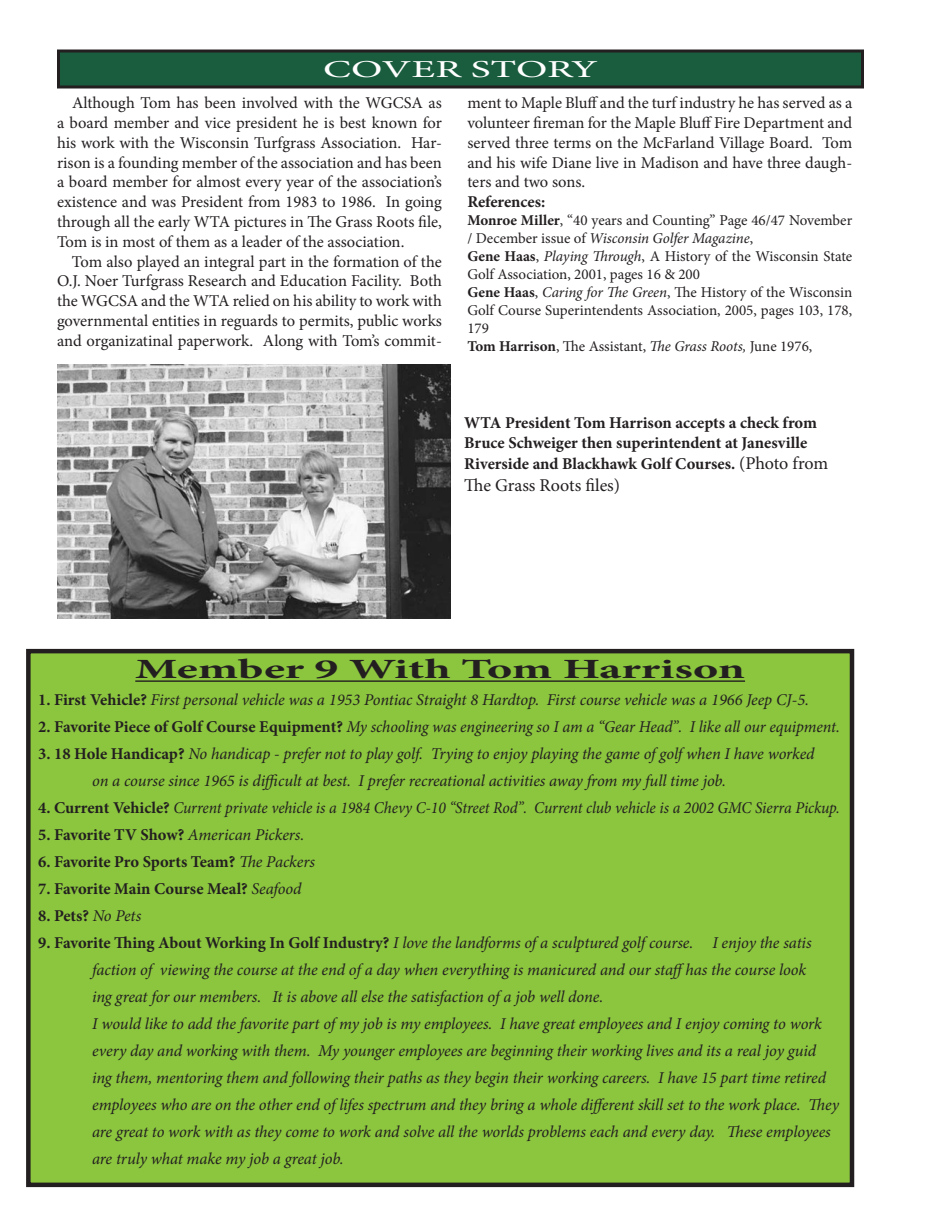
<style>
.page{position:relative;width:945px;height:1215px;background:#fff}
.page>*{position:absolute;margin:0;border:0;box-sizing:border-box;transform-origin:0 0}
.t1{font:700 27.9px "Minion Pro";letter-spacing:-.005em;color:#231f20;scale:1.72 1}
.t2{font:24.3px "Minion Pro";letter-spacing:-.01em;color:#fff;scale:1.72 1}
.t3{font:18px "Minion Pro";color:#231f20}
.t4{font:italic 16.5px/27px "Minion Pro";letter-spacing:-.01em;color:#231f20}
.t5{font:16.5px/19.8px "Minion Pro";letter-spacing:-.005em;color:#231f20;text-align:justify}
.t6{font:700 16.5px/19.8px "Minion Pro";color:#231f20}
.t7{font:italic 16.5px "Minion Pro";letter-spacing:-.01em;color:#231f20;scale:.95 1}
.t8{font:15px/18px "Minion Pro";color:#231f20}
.s1{font-weight:700}
.s2{font-style:italic}
.s3{font-weight:400;font-size:18px}
.s4{font-weight:700;font-style:normal}
.s5{font-weight:400;font-style:italic}
</style>
<div class="page">
<div style="left:58px;top:51px;width:804px;height:36px;background:#1a5d3e"></div>
<div style="left:57px;top:50px;width:807px;height:38px;border:3px solid #231f20"></div>
<img style="left:57px;top:364px;width:394px;height:255px">
<div style="left:28px;top:651px;width:824px;height:534px;background:#8bc63e"></div>
<hr style="left:135px;top:680px;width:610px;height:2px;background:#231f20">
<div style="left:26px;top:649px;width:828px;height:538px;border:4px solid #231f20"></div>
<h2 class="t2" style="left:323px;top:53px;width:161px">COVER STORY</h2>
<p class="t5" style="left:57px;top:93px;width:386px;text-indent:15px">Although Tom has been involved with the WGCSA as a board member and vice president he is best known for his work with the Wisconsin Turfgrass Association. Har&shy;rison is a founding member of the association and has been a board member for almost every year of the association’s existence and was President from 1983 to 1986. In going through all the early WTA pictures in The Grass Roots file, Tom is in most of them as a leader of the association.</p>
<p class="t5" style="left:57px;top:252px;width:386px;text-indent:15px">Tom also played an integral part in the formation of the O.J. Noer Turfgrass Research and Education Facility. Both the WGCSA and the WTA relied on his ability to work with governmental entities in reguards to permits, public works and organizatinal paperwork. Along with Tom’s commit-</p>
<p class="t5" style="left:467px;top:93px;width:386px">ment to Maple Bluff and the turf industry he has served as a volunteer fireman for the Maple Bluff Fire Department and served three terms on the McFarland Village Board. Tom and his wife Diane live in Madison and have three daugh&shy;ters and two sons.</p>
<p class="t6" style="left:467px;top:192px;width:79px">References:</p>
<p class="t8" style="left:467px;top:212px;width:386px"><span class="s1">Monroe Miller</span>, “40 years and Counting” Page 46/47 November / December issue of <span class="s2">Wisconsin Golfer Magazine</span>,<br><span class="s1">Gene Haas</span>, <span class="s2">Playing Through</span>, A History of the Wisconsin State Golf Association, 2001, pages 16 &amp; 200<br><span class="s1">Gene Haas</span>, <span class="s2">Caring for The Green</span>, The History of the Wisconsin Golf Course Superintendents Association, 2005, pages 103, 178, 179<br><span class="s1">Tom Harrison</span>, The Assistant, <span class="s2">The Grass Roots,</span> June 1976,</p>
<p class="t6" style="left:464px;top:412px;width:354px">WTA President Tom Harrison accepts a check from<br>Bruce Schweiger then superintendent at Janesville</p>
<p class="t6" style="left:464px;top:454px;width:365px">Riverside and Blackhawk Golf Courses. <span class="s3">(Photo from</span></p>
<p class="t3" style="left:464px;top:473px;width:157px">The Grass Roots files)</p>
<h1 class="t1" style="left:135px;top:650px;width:356px">Member 9 With Tom Harrison</h1>
<p class="t4" style="left:38px;top:687px;width:773px"><span class="s4">1. First Vehicle?</span> First personal vehicle was a 1953 Pontiac Straight 8 Hardtop. First course vehicle was a 1966 Jeep CJ-5.</p>
<p class="t4" style="left:38px;top:714px;width:803px"><span class="s4">2. Favorite Piece of Golf Course Equipment?</span> My schooling was engineering so I am a “Gear Head”. I like all our equipment.</p>
<p class="t4" style="left:92px;top:741px;width:724px;text-indent:-54px"><span class="s4">3. 18 Hole Handicap?</span> No handicap - prefer not to play golf. Trying to enjoy playing the game of golf when I have worked on a course since 1965 is difficult at best. I prefer recreational activities away from my full time job.</p>
<p class="t7" style="left:38px;top:797px;width:846px"><span class="s4">4. Current Vehicle?</span> Current private vehicle is a 1984 Chevy C-10 “Street Rod”. Current club vehicle is a 2002 GMC Sierra Pickup.</p>
<p class="t6" style="left:38px;top:825px;width:268px">5. Favorite TV Show? <span class="s5">American Pickers.</span></p>
<p class="t6" style="left:38px;top:852px;width:278px">6. Favorite Pro Sports Team? <span class="s5">The Packers</span></p>
<p class="t6" style="left:38px;top:879px;width:265px">7. Favorite Main Course Meal? <span class="s5">Seafood</span></p>
<p class="t6" style="left:38px;top:906px;width:105px">8. Pets? <span class="s5">No Pets</span></p>
<p class="t4" style="left:92px;top:930px;width:749px;text-indent:-54px"><span class="s4">9. Favorite Thing About Working In Golf Industry?</span> I love the landforms of a sculptured golf course. I enjoy the satis faction of viewing the course at the end of a day when everything is manicured and our staffhas the course look<br>ing great for our members. It is above all else the satisfaction of a job well done.<br>I would like to add the favorite part of my job is my employees. I have great employees and I enjoy coming to work every day and working with them. My younger employees are beginning their working lives and its a real joy guid ing them, mentoring them and following their paths as they begin their working careers. I have 15 part time retired employees who are on the other end of lifes spectrum and they bring a whole different skill set to the work place. They are great to work with as they come to work and solve all the worlds problems each and every day. These employees are truly what make my job a great job.</p>
</div>
